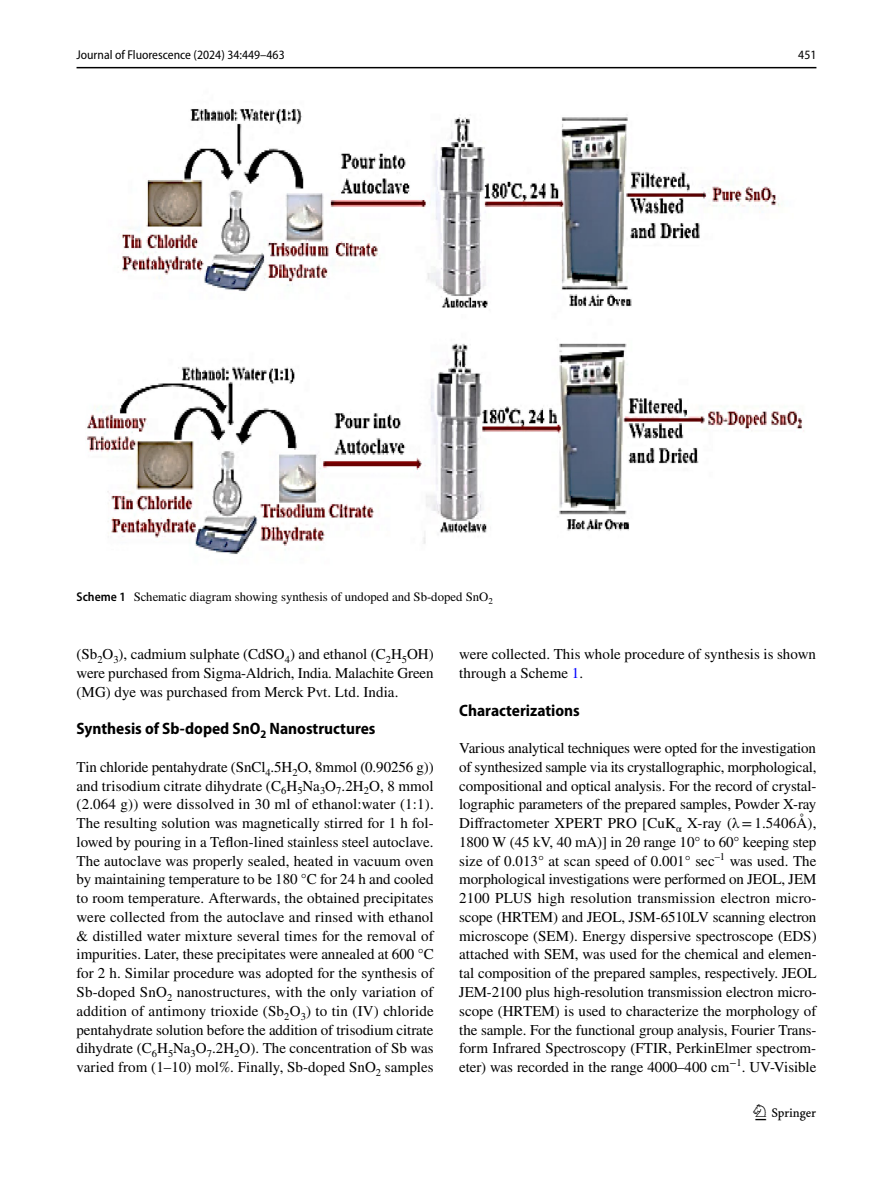
<style>
.page{position:relative;width:893px;height:1187px;background:#fff}
.page>*{position:absolute;margin:0;border:0;box-sizing:border-box;transform-origin:0 0}
.t1{font:22.5px "Springnew Regular 3";color:#000}
.t2{font:700 semi-condensed 16.5px "Myriad Pro";color:#000}
.t3{font:15px/18.8px "STIX";letter-spacing:.005em;color:#000;text-align:justify}
.t4{font:12.75px "STIX";color:#000}
.t5{font:semi-condensed 12.75px "Myriad Pro";color:#000}
.s1{font-family:"Myriad Pro";font-weight:600;font-stretch:semi-condensed}
.s2{color:#00f}
</style>
<div class="page">
<hr style="left:77px;top:67px;width:739px;height:1px;background:#000">
<img style="left:87px;top:109px;width:717px;height:445px">
<p class="t5" style="left:77px;top:48px;width:210px">Journal of Fluorescence (2024) 34:449–463</p>
<p class="t5" style="left:798px;top:48px;width:20px">451</p>
<p class="t4" style="left:77px;top:587px;width:418px"><span class="s1">Scheme 1</span> Schematic diagram showing synthesis of undoped and Sb-doped SnO<sub>2</sub></p>
<p class="t3" style="left:77px;top:646px;width:359px">(Sb<sub>2</sub>O<sub>3</sub>), cadmium sulphate (CdSO<sub>4</sub>) and ethanol (C<sub>2</sub>H<sub>5</sub>OH) were purchased from Sigma-Aldrich, India. Malachite Green (MG) dye was purchased from Merck Pvt. Ltd. India.</p>
<p class="t2" style="left:77px;top:719px;width:300px">Synthesis of Sb‑doped SnO<sub>2</sub> Nanostructures</p>
<p class="t3" style="left:77px;top:758px;width:359px">Tin chloride pentahydrate (SnCl<sub>4</sub>.5H<sub>2</sub>O, 8mmol (0.90256 g)) and trisodium citrate dihydrate (C<sub>6</sub>H<sub>5</sub>Na<sub>3</sub>O<sub>7</sub>.2H<sub>2</sub>O, 8 mmol (2.064 g)) were dissolved in 30 ml of ethanol:water (1:1).<br>The resulting solution was magnetically stirred for 1 h fol&shy;lowed by pouring in a Teflon-lined stainless steel autoclave.<br>The autoclave was properly sealed, heated in vacuum oven by maintaining temperature to be 180 °C for 24 h and cooled to room temperature. Afterwards, the obtained precipitates were collected from the autoclave and rinsed with ethanol &amp; distilled water mixture several times for the removal of impurities. Later, these precipitates were annealed at 600 °C for 2 h. Similar procedure was adopted for the synthesis of Sb-doped SnO<sub>2</sub> nanostructures, with the only variation of addition of antimony trioxide (Sb<sub>2</sub>O<sub>3</sub>) to tin (IV) chloride pentahydrate solution before the addition of trisodium citrate dihydrate (C<sub>6</sub>H<sub>5</sub>Na<sub>3</sub>O<sub>7</sub>.2H<sub>2</sub>O). The concentration of Sb was varied from (1–10) mol%. Finally, Sb-doped SnO<sub>2</sub> samples</p>
<p class="t3" style="left:459px;top:646px;width:358px">were collected. This whole procedure of synthesis is shown through a Scheme <span class="s2">1</span>.</p>
<p class="t2" style="left:459px;top:700px;width:122px">Characterizations</p>
<p class="t3" style="left:459px;top:739px;width:359px">Various analytical techniques were opted for the investigation of synthesized sample via its crystallographic, morphological, compositional and optical analysis. For the record of crystal&shy;lographic parameters of the prepared samples, Powder X-ray Diffractometer XPERT PRO [CuK<sub>α</sub> X-ray (λ=1.5406Å), 1800 W (45 kV, 40 mA)] in 2θ range 10° to 60° keeping step size of 0.013° at scan speed of 0.001° sec<sup>–1</sup> was used. The morphological investigations were performed on JEOL, JEM 2100 PLUS high resolution transmission electron micro&shy;scope (HRTEM) and JEOL, JSM-6510LV scanning electron microscope (SEM). Energy dispersive spectroscope (EDS) attached with SEM, was used for the chemical and elemen&shy;tal composition of the prepared samples, respectively. JEOL JEM-2100 plus high-resolution transmission electron micro&shy;scope (HRTEM) is used to characterize the morphology of the sample. For the functional group analysis, Fourier Trans&shy;form Infrared Spectroscopy (FTIR, PerkinElmer spectrom&shy;eter) was recorded in the range 4000–400 cm<sup>−1</sup>. UV-Visible</p>
<h1 class="t1" style="left:755px;top:1104px;width:62px">1 3</h1>
</div>
